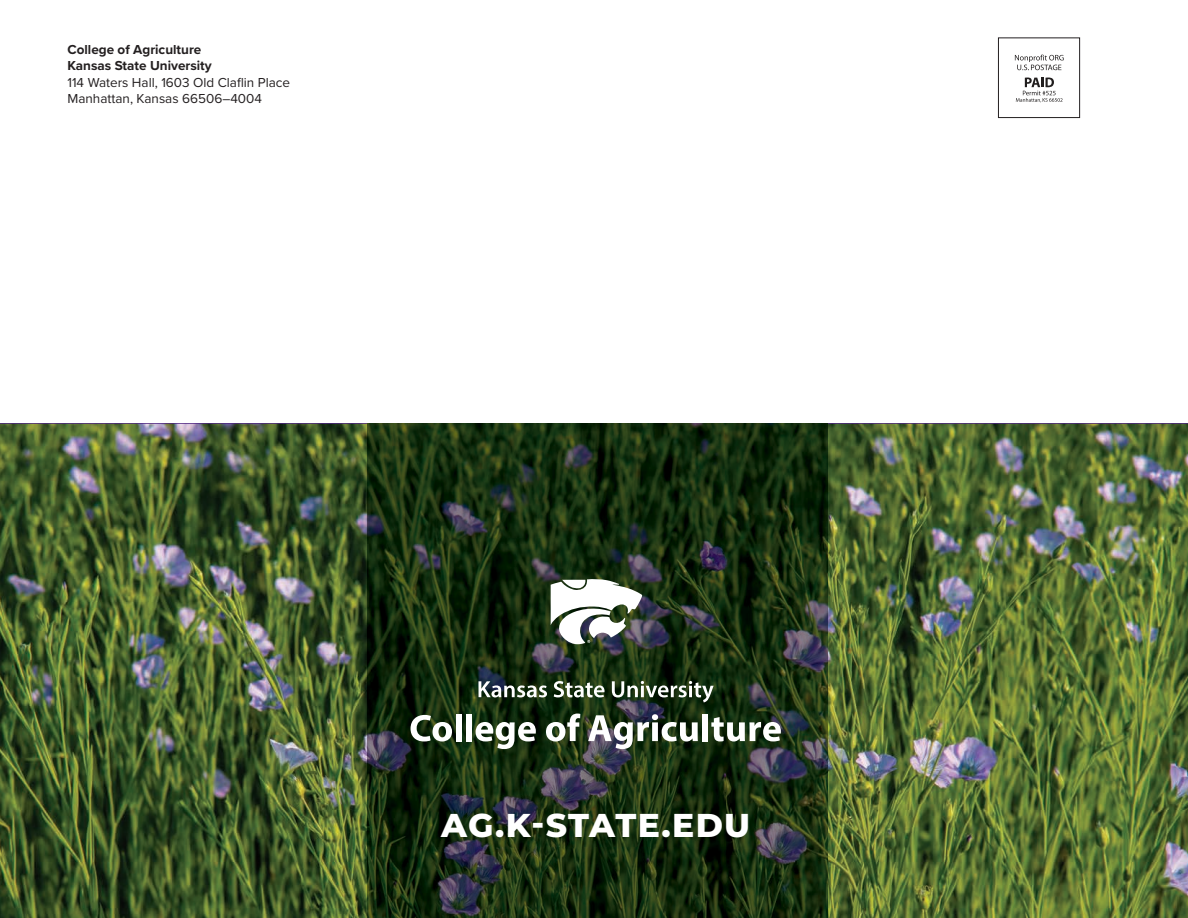
<style>
.page{position:relative;width:1188px;height:918px;background:#fff}
.page>*{position:absolute;margin:0;border:0;box-sizing:border-box;transform-origin:0 0}
.t1{font:800 33px "Montserrat";letter-spacing:.03em;color:#fff}
.t2{font:13.5px/16.5px "Proxima Nova";color:#231f20}
.t3{font:700 13.5px/16.5px "Proxima Nova";color:#231f20}
</style>
<div class="page">
<img style="left:0;top:424px;width:1188px;height:494px">
<img style="left:367px;top:424px;width:460px;height:494px">
<svg style="left:1015px;top:55px;width:49px;height:15px"></svg>
<svg style="left:1016px;top:78px;width:47px;height:24px"></svg>
<div style="left:998px;top:38px;width:82px;height:80px;border:1px solid #231f20"></div>
<svg style="left:411px;top:715px;width:41px;height:27px"></svg>
<div style="left:456px;top:714px;width:5px;height:27px;background:#fff"></div>
<div style="left:466px;top:714px;width:6px;height:27px;background:#fff"></div>
<svg style="left:476px;top:722px;width:60px;height:27px"></svg>
<svg style="left:546px;top:714px;width:34px;height:28px"></svg>
<svg style="left:588px;top:714px;width:110px;height:35px"></svg>
<div style="left:702px;top:714px;width:6px;height:27px;background:#fff"></div>
<svg style="left:711px;top:717px;width:70px;height:25px"></svg>
<svg style="left:479px;top:681px;width:68px;height:16px"></svg>
<svg style="left:554px;top:681px;width:51px;height:16px"></svg>
<svg style="left:612px;top:681px;width:102px;height:21px"></svg>
<img style="left:551px;top:579px;width:91px;height:65px">
<p class="t3" style="left:68px;top:41px;width:146px">College of Agriculture<br>Kansas State University</p>
<p class="t2" style="left:68px;top:74px;width:224px">114 Waters Hall, 1603 Old Claflin Place<br>Manhattan, Kansas 66506–4004</p>
<h1 class="t1" style="left:441px;top:801px;width:310px">AG.K-STATE.EDU</h1>
</div>
